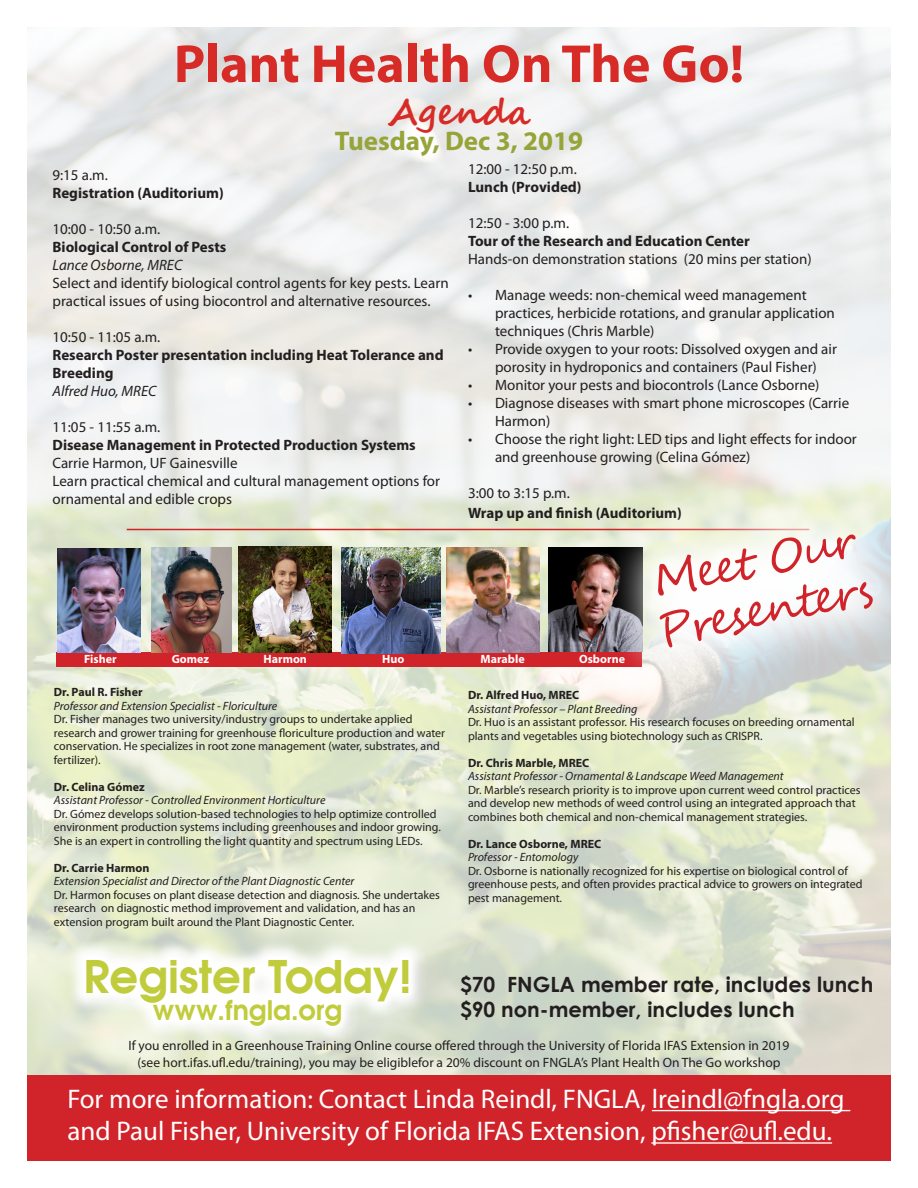
<style>
.page{position:relative;width:918px;height:1188px;background:#fff}
.page>*{position:absolute;margin:0;border:0;box-sizing:border-box;transform-origin:0 0}
.t1{font:700 54px "Myriad Pro";color:#d72b28}
.t2{font:45px "Segoe Script";color:#d1232a}
.t3{font:700 45px "Avalon";color:#c0cc3b}
.t4{font:700 36px "Segoe Script";color:#d72b28}
.t5{font:27px/32.4px "Myriad Pro";color:#fff}
.t6{font:700 27px "Myriad Pro";color:#96a439}
.t7{font:700 27px "Avalon";color:#c0cc3b}
.heading_5{font:700 21px "Century Gothic";color:#231f20}
.t8{font:15px/18px "Myriad Pro";color:#231f20}
.t9{font:700 15px/18px "Myriad Pro";color:#231f20}
.t10{font:italic 15px "Myriad Pro";color:#231f20}
.t11{font:13.5px "Myriad Pro";color:#231f20}
.t12{font:12px/13.5px "Myriad Pro";color:#231f20}
.t13{font:italic 12px "Myriad Pro";color:#231f20}
.t14{font:700 12px "Myriad Pro";color:#231f20}
.t15{font:700 12px "Myriad Pro";color:#fff}
</style>
<div class="page">
<img style="left:27px;top:27px;width:864px;height:1049px">
<div style="left:56px;top:652px;width:586px;height:14px;background:#d1232a"></div>
<div style="left:27px;top:1076px;width:864px;height:85px;background:#d1232a"></div>
<hr style="left:652px;top:1110px;width:198px;height:1px;background:#fff">
<hr style="left:651px;top:1142px;width:181px;height:2px;background:#fff">
<hr style="left:127px;top:529px;width:682px;height:1px;background:#d1232a">
<svg style="left:66px;top:938px;width:363px;height:108px;background:#e4e9d9"></svg>
<svg style="left:84px;top:956px;width:327px;height:73px"></svg>
<img style="left:549px;top:548px;width:39px;height:103px">
<img style="left:239px;top:547px;width:92px;height:106px">
<img style="left:341px;top:547px;width:99px;height:106px">
<img style="left:446px;top:548px;width:94px;height:104px">
<img style="left:151px;top:548px;width:80px;height:104px">
<svg style="left:588px;top:460px;width:303px;height:250px"></svg>
<img style="left:57px;top:548px;width:83px;height:104px">
<p class="t1" style="left:174px;top:29px;width:572px">Plant Health On The Go!</p>
<p class="t4" style="left:388px;top:83px;width:144px">Agenda</p>
<p class="t6" style="left:335px;top:123px;width:250px">Tuesday, Dec 3, 2019</p>
<p class="t8" style="left:52px;top:166px;width:57px">9:15 a.m.</p>
<p class="t9" style="left:52px;top:184px;width:173px">Registration (Auditorium)</p>
<p class="t8" style="left:52px;top:220px;width:109px">10:00 - 10:50 a.m.</p>
<p class="t9" style="left:52px;top:238px;width:175px">Biological Control of Pests</p>
<p class="t10" style="left:52px;top:256px;width:131px">Lance Osborne, MREC</p>
<p class="t8" style="left:52px;top:274px;width:398px">Select and identify biological control agents for key pests. Learn practical issues of using biocontrol and alternative resources.</p>
<p class="t8" style="left:52px;top:328px;width:109px">10:50 - 11:05 a.m.</p>
<p class="t9" style="left:52px;top:346px;width:393px">Research Poster presentation including Heat Tolerance and<br>Breeding</p>
<p class="t10" style="left:52px;top:382px;width:105px">Alfred Huo, MREC</p>
<p class="t8" style="left:52px;top:418px;width:109px">11:05 - 11:55 a.m.</p>
<p class="t9" style="left:52px;top:436px;width:365px">Disease Management in Protected Production Systems</p>
<p class="t8" style="left:52px;top:454px;width:187px">Carrie Harmon, UF Gainesville</p>
<p class="t8" style="left:52px;top:472px;width:389px">Learn practical chemical and cultural management options for ornamental and edible crops</p>
<p class="t8" style="left:468px;top:160px;width:110px">12:00 - 12:50 p.m.</p>
<p class="t9" style="left:468px;top:178px;width:115px">Lunch (Provided)</p>
<p class="t8" style="left:468px;top:214px;width:103px">12:50 - 3:00 p.m.</p>
<p class="t9" style="left:468px;top:232px;width:283px">Tour of the Research and Education Center</p>
<p class="t8" style="left:468px;top:250px;width:345px">Hands-on demonstration stations (20 mins per station)</p>
<p class="t8" style="left:495px;top:286px;width:341px;text-indent:-27px">• Manage weeds: non-chemical weed management practices, herbicide rotations, and granular application techniques (Chris Marble)</p>
<p class="t8" style="left:468px;top:340px;width:370px;text-align:center">• Provide oxygen to your roots: Dissolved oxygen and air porosity in hydroponics and containers (Paul Fisher)</p>
<p class="t8" style="left:468px;top:376px;width:353px">• Monitor your pests and biocontrols (Lance Osborne)</p>
<p class="t8" style="left:495px;top:394px;width:356px;text-indent:-27px">• Diagnose diseases with smart phone microscopes (Carrie<br>Harmon)</p>
<p class="t8" style="left:495px;top:430px;width:363px;text-indent:-27px">• Choose the right light: LED tips and light effects for indoor and greenhouse growing (Celina Gómez)</p>
<p class="t8" style="left:468px;top:484px;width:103px">3:00 to 3:15 p.m.</p>
<p class="t9" style="left:468px;top:504px;width:215px">Wrap up and finish (Auditorium)</p>
<p class="t2" style="left:647px;top:545px;width:207px;rotate:-11deg">Meet Our</p>
<p class="t2" style="left:651px;top:595px;width:221px;rotate:-11deg">Presenters</p>
<p class="t15" style="left:84px;top:651px;width:34px">Fisher</p>
<p class="t15" style="left:172px;top:651px;width:39px">Gomez</p>
<p class="t15" style="left:264px;top:651px;width:45px">Harmon</p>
<p class="t15" style="left:382px;top:651px;width:24px">Huo</p>
<p class="t15" style="left:481px;top:651px;width:46px">Marable</p>
<p class="t15" style="left:579px;top:651px;width:47px">Osborne</p>
<p class="t14" style="left:54px;top:684px;width:90px">Dr. Paul R. Fisher</p>
<p class="t13" style="left:54px;top:698px;width:225px">Professor and Extension Specialist - Floriculture</p>
<p class="t12" style="left:54px;top:712px;width:360px">Dr. Fisher manages two university/industry groups to undertake applied</p>
<p class="t12" style="left:54px;top:726px;width:393px">research and grower training for greenhouse floriculture production and water conservation. He specializes in root zone management (water, substrates, and fertilizer).</p>
<p class="t14" style="left:54px;top:779px;width:92px">Dr. Celina Gómez</p>
<p class="t13" style="left:54px;top:793px;width:273px">Assistant Professor - Controlled Environment Horticulture</p>
<p class="t12" style="left:54px;top:807px;width:389px">Dr. Gómez develops solution-based technologies to help optimize controlled environment production systems including greenhouses and indoor growing.<br>She is an expert in controlling the light quantity and spectrum using LEDs.</p>
<p class="t14" style="left:54px;top:860px;width:97px">Dr. Carrie Harmon</p>
<p class="t13" style="left:54px;top:874px;width:302px">Extension Specialist and Director of the Plant Diagnostic Center</p>
<p class="t12" style="left:54px;top:888px;width:388px">Dr. Harmon focuses on plant disease detection and diagnosis. She undertakes research on diagnostic method improvement and validation, and has an extension program built around the Plant Diagnostic Center.</p>
<p class="t14" style="left:468px;top:688px;width:113px">Dr. Alfred Huo, MREC</p>
<p class="t13" style="left:468px;top:701px;width:171px">Assistant Professor – Plant Breeding</p>
<p class="t12" style="left:468px;top:715px;width:388px">Dr. Huo is an assistant professor. His research focuses on breeding ornamental plants and vegetables using biotechnology such as CRISPR.</p>
<p class="t14" style="left:468px;top:755px;width:123px">Dr. Chris Marble, MREC</p>
<p class="t13" style="left:468px;top:769px;width:317px">Assistant Professor - Ornamental &amp; Landscape Weed Management</p>
<p class="t12" style="left:468px;top:783px;width:394px">Dr. Marble’s research priority is to improve upon current weed control practices and develop new methods of weed control using an integrated approach that combines both chemical and non-chemical management strategies.</p>
<p class="t14" style="left:468px;top:836px;width:135px">Dr. Lance Osborne, MREC</p>
<p class="t13" style="left:468px;top:850px;width:112px">Professor - Entomology</p>
<p class="t12" style="left:468px;top:864px;width:396px">Dr. Osborne is nationally recognized for his expertise on biological control of greenhouse pests, and often provides practical advice to growers on integrated pest management.</p>
<p class="t3" style="left:84px;top:945px;width:330px">Register Today!</p>
<p class="t7" style="left:153px;top:991px;width:191px">www.fngla.org</p>
<p class="t11" style="left:128px;top:1038px;width:663px">If you enrolled in a Greenhouse Training Online course offered through the University of Florida IFAS Extension in 2019</p>
<p class="t11" style="left:137px;top:1054px;width:645px">(see hort.ifas.ufl.edu/training), you may be eligiblefor a 20% discount on FNGLA’s Plant Health On The Go workshop</p>
<p class="heading_5" style="left:460px;top:968px;width:415px">$70 FNGLA member rate, includes lunch</p>
<p class="heading_5" style="left:460px;top:993px;width:336px">$90 non-member, includes lunch</p>
<p class="t5" style="left:68px;top:1082px;width:779px">For more information: Contact Linda Reindl, FNGLA, lreindl@fngla.org and Paul Fisher, University of Florida IFAS Extension, pfisher@ufl.edu.</p>
</div>
